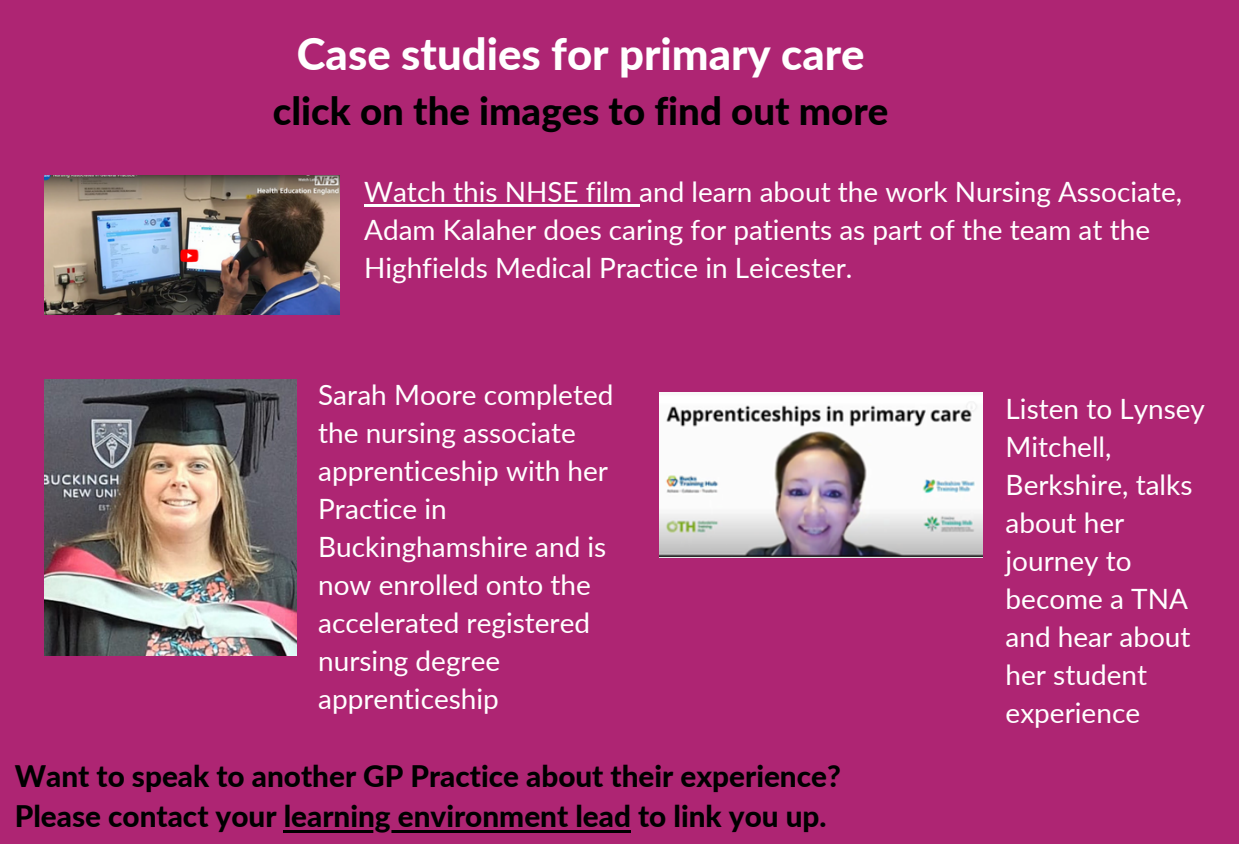
<style>
.page{position:relative;width:1239px;height:844px;background:#fff}
.page>*{position:absolute;margin:0;border:0;box-sizing:border-box;transform-origin:0 0}
.t1{font:800 43.75px "Lato";color:#fff}
.t2{font:800 38.5px "Lato";color:#000}
.t3{font:800 29.75px "Lato";color:#000}
.t4{font:28px/38px "Lato";color:#fff}
</style>
<div class="page">
<div style="left:0;top:0;width:1239px;height:843px;background:#ae2573"></div>
<img style="left:659px;top:393px;width:324px;height:165px">
<img style="left:45px;top:380px;width:251px;height:275px">
<img style="left:45px;top:175px;width:295px;height:139px">
<hr style="left:284px;top:830px;width:347px;height:3px;background:#000">
<hr style="left:364px;top:204px;width:275px;height:3px;background:#fff">
<p class="t1" style="left:297px;top:27px;width:569px">Case studies for primary care</p>
<p class="t2" style="left:273px;top:87px;width:617px">click on the images to find out more</p>
<p class="t4" style="left:364px;top:172px;width:820px">Watch this NHSE film and learn about the work Nursing Associate,<br>Adam Kalaher does caring for patients as part of the team at the<br>Highfields Medical Practice in Leicester.</p>
<p class="t4" style="left:318px;top:375px;width:297px">Sarah Moore completed the nursing associate apprenticeship with her<br>Practice in<br>Buckinghamshire and is now enrolled onto the accelerated registered nursing degree apprenticeship</p>
<p class="t3" style="left:15px;top:757px;width:828px">Want to speak to another GP Practice about their experience?</p>
<p class="t3" style="left:15px;top:798px;width:813px">Please contact your learning environment lead to link you up.</p>
<p class="t4" style="left:1006px;top:389px;width:201px">Listen to Lynsey<br>Mitchell,<br>Berkshire, talks about her journey to become a TNA and hear about her student experience</p>
</div>
